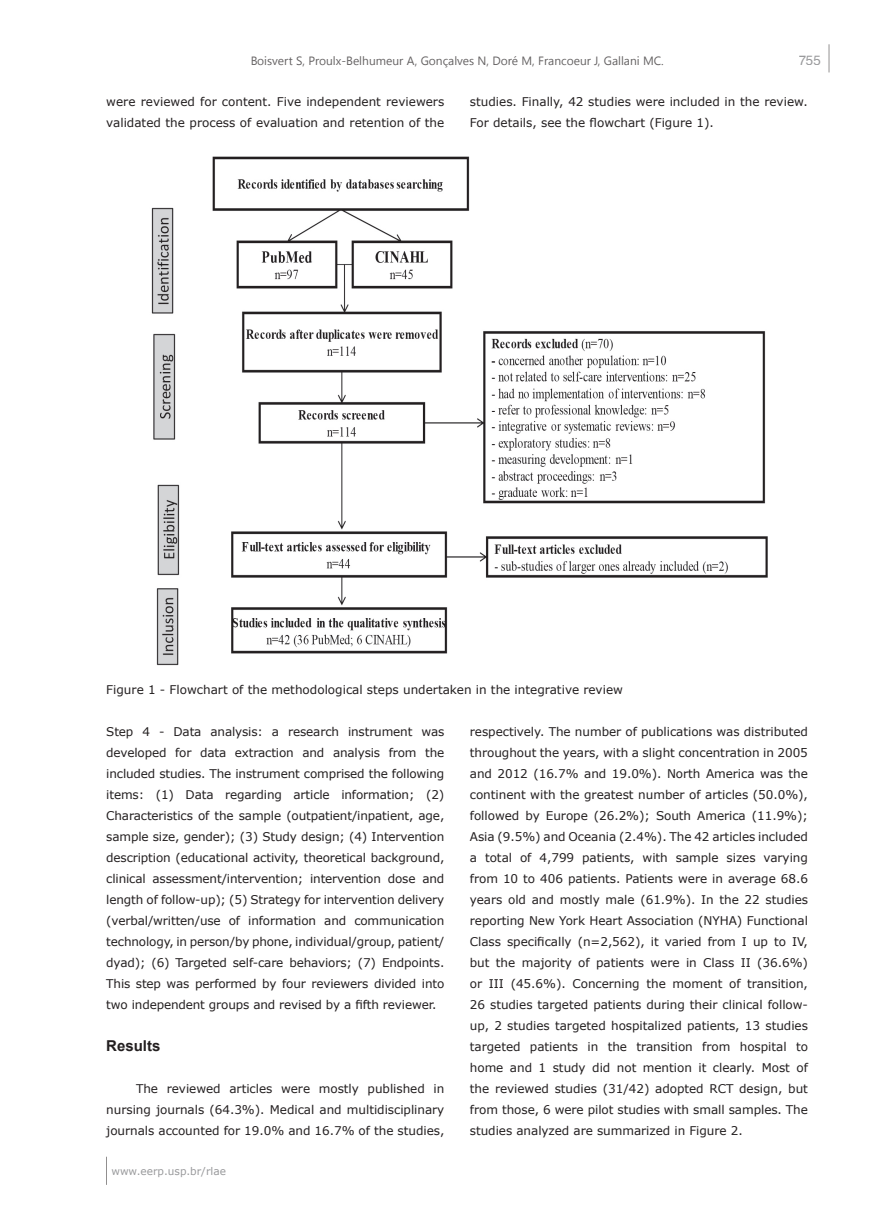
<style>
.page{position:relative;width:893px;height:1212px;background:#fff}
.page>*{position:absolute;margin:0;border:0;box-sizing:border-box;transform-origin:0 0}
._13__Seção{font:700 15px "Arial";color:#231f20}
.t1{font:13.5px "Geneva";color:#6c6d70}
._16__TEXTO{font:12px/21px "Verdana";color:#231f20}
._16_1_Texto_sem_recu{font:12px/21px "Verdana";letter-spacing:-.01em;color:#231f20;text-align:justify}
._17__Título_tabela_e{font:12px "Verdana";color:#231f20}
.t2{font:12px "Segoe UI";color:#231f20}
.t3{font:10.5px "Verdana";color:#6c6d70}
</style>
<div class="page">
<svg style="left:829px;top:44px;width:1px;height:28px"></svg>
<svg style="left:106px;top:1157px;width:1px;height:28px"></svg>
<img style="left:151px;top:156px;width:617px;height:510px">
<p class="t2" style="left:250px;top:52px;width:415px">Boisvert S, Proulx-Belhumeur A, Gonçalves N, Doré M, Francoeur J, Gallani MC.</p>
<p class="_16__TEXTO" style="left:106px;top:91px;width:340px">were reviewed for content. Five independent reviewers validated the process of evaluation and retention of the</p>
<p class="_16__TEXTO" style="left:470px;top:91px;width:340px">studies. Finally, 42 studies were included in the review.<br>For details, see the flowchart (Figure 1).</p>
<p class="t1" style="left:799px;top:52px;width:24px">755</p>
<p class="_17__Título_tabela_e" style="left:106px;top:682px;width:518px">Figure 1 - Flowchart of the methodological steps undertaken in the integrative review</p>
<p class="_16_1_Texto_sem_recu" style="left:106px;top:721px;width:340px">Step 4 - Data analysis: a research instrument was developed for data extraction and analysis from the included studies. The instrument comprised the following items: (1) Data regarding article information; (2)<br>Characteristics of the sample (outpatient/inpatient, age, sample size, gender); (3) Study design; (4) Intervention description (educational activity, theoretical background, clinical assessment/intervention; intervention dose and length of follow-up); (5) Strategy for intervention delivery (verbal/written/use of information and communication technology, in person/by phone, individual/group, patient/ dyad); (6) Targeted self-care behaviors; (7) Endpoints.<br>This step was performed by four reviewers divided into two independent groups and revised by a fifth reviewer.</p>
<p class="_13__Seção" style="left:106px;top:1036px;width:56px">Results</p>
<p class="_16__TEXTO" style="left:106px;top:1078px;width:340px;text-align:justify;text-indent:30px">The reviewed articles were mostly published in nursing journals (64.3%). Medical and multidisciplinary journals accounted for 19.0% and 16.7% of the studies,</p>
<p class="_16__TEXTO" style="left:470px;top:721px;width:340px;text-align:justify">respectively. The number of publications was distributed throughout the years, with a slight concentration in 2005 and 2012 (16.7% and 19.0%). North America was the continent with the greatest number of articles (50.0%), followed by Europe (26.2%); South America (11.9%); Asia (9.5%) and Oceania (2.4%). The 42 articles included a total of 4,799 patients, with sample sizes varying from 10 to 406 patients. Patients were in average 68.6 years old and mostly male (61.9%). In the 22 studies reporting New York Heart Association (NYHA) Functional Class specifically (n=2,562), it varied from I up to IV, but the majority of patients were in Class II (36.6%) or III (45.6%). Concerning the moment of transition, 26 studies targeted patients during their clinical follow&shy;up, 2 studies targeted hospitalized patients, 13 studies targeted patients in the transition from hospital to home and 1 study did not mention it clearly. Most of the reviewed studies (31/42) adopted RCT design, but from those, 6 were pilot studies with small samples. The studies analyzed are summarized in Figure 2.</p>
<p class="t3" style="left:111px;top:1164px;width:116px">www.eerp.usp.br/rlae</p>
</div>
